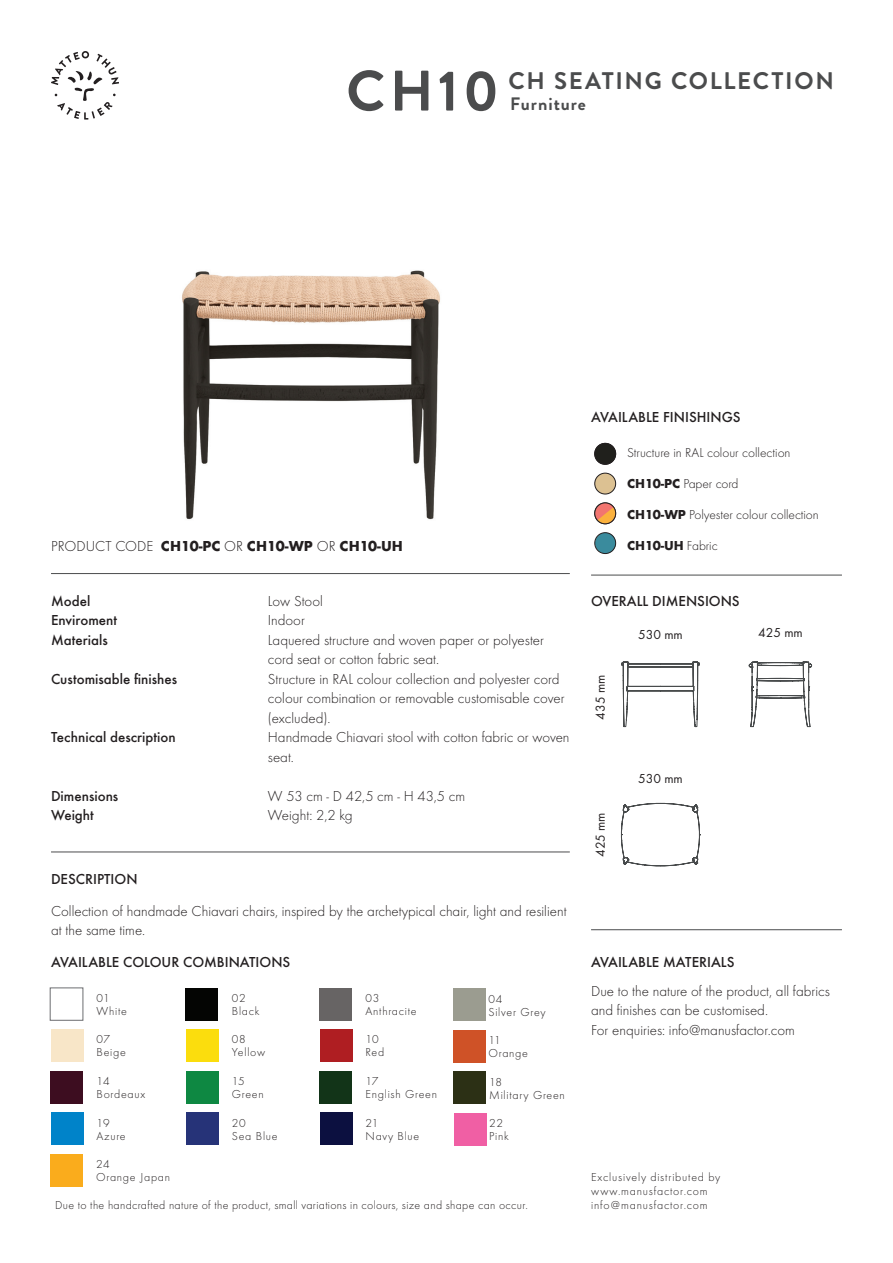
<style>
.page{position:relative;width:893px;height:1263px;background:#fff}
.page>*{position:absolute;margin:0;border:0;box-sizing:border-box;transform-origin:0 0}
.t1{font:700 57px "Brandon Grotesque";color:#4b4c4d}
.t2{font:700 24px "Brandon Grotesque";letter-spacing:.07em;color:#4b4c4d}
.t3{font:700 18px "Brandon Grotesque";letter-spacing:.05em;color:#4b4c4d}
.t4{font:300 15px/19.5px "Futura T";color:#231f20}
.t5{font:500 15px/19.5px "Futura T";color:#231f20}
.t6{font:700 15px "Futura T";color:#231f20}
.t7{font:300 13.5px "Futura T";letter-spacing:-.005em;color:#231f20}
.t8{font:13.5px "Futura T";color:#231f20}
.t9{font:700 13.5px "Futura T";letter-spacing:-.005em;color:#231f20}
.t10{font:300 12px/12.8px "Futura T";letter-spacing:.06em;color:#231f20}
.t11{font:300 12px "Futura T";letter-spacing:.025em;color:#231f20}
.s1{font-weight:300}
.s2{font-weight:700}
</style>
<div class="page">
<svg style="left:51px;top:51px;width:68px;height:68px"></svg>
<img style="left:182px;top:270px;width:258px;height:250px">
<hr style="left:591px;top:575px;width:251px;height:1px;background:#4b4c4d">
<hr style="left:51px;top:851px;width:519px;height:1px;background:#4b4c4d">
<hr style="left:591px;top:929px;width:251px;height:1px;background:#4b4c4d">
<hr style="left:51px;top:573px;width:519px;height:1px;background:#4b4c4d">
<div style="left:595px;top:473px;width:21px;height:21px;background:#dcc192;border-radius:50%"></div>
<div style="left:595px;top:473px;width:21px;height:21px;border:1px solid #231f20;border-radius:50%"></div>
<svg style="left:621px;top:802px;width:79px;height:65px"></svg>
<svg style="left:621px;top:661px;width:79px;height:67px"></svg>
<svg style="left:748px;top:661px;width:64px;height:67px"></svg>
<div style="left:595px;top:443px;width:21px;height:21px;background:#20201c;border-radius:50%"></div>
<div style="left:595px;top:443px;width:21px;height:21px;border:1px solid #231f20;border-radius:50%"></div>
<div style="left:50px;top:987px;width:33px;height:34px;background:#fff;border:1px solid #6c6d70"></div>
<div style="left:51px;top:1029px;width:33px;height:33px;background:#f8e6c8"></div>
<div style="left:51px;top:1071px;width:32px;height:32px;background:#3d0d20"></div>
<div style="left:51px;top:1112px;width:33px;height:33px;background:#0083c9"></div>
<div style="left:185px;top:988px;width:33px;height:32px;background:#040503"></div>
<div style="left:186px;top:1029px;width:33px;height:33px;background:#fbdd0d"></div>
<div style="left:186px;top:1071px;width:33px;height:32px;background:#0e8842"></div>
<div style="left:186px;top:1112px;width:33px;height:33px;background:#263378"></div>
<div style="left:319px;top:988px;width:33px;height:32px;background:#676464"></div>
<div style="left:320px;top:1029px;width:33px;height:33px;background:#af1e22"></div>
<div style="left:319px;top:1071px;width:33px;height:32px;background:#123418"></div>
<div style="left:320px;top:1112px;width:33px;height:33px;background:#0c1040"></div>
<div style="left:51px;top:1154px;width:32px;height:32px;background:#faac1c"></div>
<div style="left:453px;top:989px;width:32px;height:32px;background:#9b9c90"></div>
<div style="left:453px;top:1030px;width:33px;height:33px;background:#cf5227"></div>
<div style="left:453px;top:1072px;width:33px;height:32px;background:#2c3015"></div>
<div style="left:454px;top:1113px;width:33px;height:33px;background:#f05fa4"></div>
<svg style="left:595px;top:503px;width:21px;height:21px"></svg>
<svg style="left:597px;top:507px;width:20px;height:18px"></svg>
<div style="left:595px;top:503px;width:21px;height:21px;border:1px solid #231f20;border-radius:50%"></div>
<div style="left:595px;top:533px;width:21px;height:20px;background:#3a8b9d;border-radius:50%"></div>
<div style="left:595px;top:532px;width:21px;height:22px;border:1px solid #231f20;border-radius:50%"></div>
<h1 class="t1" style="left:346px;top:51px;width:154px">CH10</h1>
<h2 class="t2" style="left:508px;top:64px;width:327px">CH SEATING COLLECTION</h2>
<p class="t3" style="left:510px;top:91px;width:77px">Furniture</p>
<p class="t6" style="left:51px;top:537px;width:353px"><span class="s1">PRODUCT CODE</span> CH10-PC <span class="s1">OR</span> CH10-WP <span class="s1">OR</span> CH10-UH</p>
<p class="t5" style="left:591px;top:407px;width:151px">AVAILABLE FINISHINGS</p>
<p class="t7" style="left:627px;top:444px;width:165px">Structure in RAL colour collection</p>
<p class="t7" style="left:627px;top:476px;width:113px"><span class="s2">CH10-PC</span> Paper cord</p>
<p class="t7" style="left:627px;top:507px;width:193px"><span class="s2">CH10-WP</span> Polyester colour collection</p>
<p class="t9" style="left:627px;top:538px;width:92px">CH10-UH <span class="s1">Fabric</span></p>
<p class="t5" style="left:51px;top:591px;width:68px">Model<br>Enviroment<br>Materials</p>
<p class="t5" style="left:51px;top:669px;width:128px">Customisable finishes</p>
<p class="t5" style="left:51px;top:727px;width:126px">Technical description</p>
<p class="t5" style="left:51px;top:786px;width:69px">Dimensions<br>Weight</p>
<p class="t4" style="left:268px;top:591px;width:303px">Low Stool<br>Indoor<br>Laquered structure and woven paper or polyester cord seat or cotton fabric seat.<br>Structure in RAL colour collection and polyester cord colour combination or removable customisable cover (excluded).<br>Handmade Chiavari stool with cotton fabric or woven seat.</p>
<p class="t4" style="left:268px;top:786px;width:199px">W 53 cm - D 42,5 cm - H 43,5 cm<br>Weight: 2,2 kg</p>
<p class="t5" style="left:51px;top:869px;width:88px">DESCRIPTION</p>
<p class="t4" style="left:51px;top:901px;width:517px">Collection of handmade Chiavari chairs, inspired by the archetypical chair, light and resilient at the same time.</p>
<p class="t5" style="left:51px;top:952px;width:241px">AVAILABLE COLOUR COMBINATIONS</p>
<p class="t10" style="left:97px;top:992px;width:32px">01<br>White</p>
<p class="t10" style="left:97px;top:1032px;width:31px">07<br>Beige</p>
<p class="t10" style="left:97px;top:1075px;width:50px">14<br>Bordeaux</p>
<p class="t10" style="left:97px;top:1116px;width:31px">19<br>Azure</p>
<p class="t10" style="left:232px;top:992px;width:29px">02<br>Black</p>
<p class="t10" style="left:232px;top:1032px;width:35px">08<br>Yellow</p>
<p class="t10" style="left:232px;top:1075px;width:33px">15<br>Green</p>
<p class="t10" style="left:232px;top:1116px;width:47px">20<br>Sea Blue</p>
<p class="t10" style="left:96px;top:1158px;width:75px">24<br>Orange Japan</p>
<p class="t10" style="left:365px;top:992px;width:53px">03<br>Anthracite</p>
<p class="t10" style="left:365px;top:1032px;width:20px">10<br>Red</p>
<p class="t10" style="left:365px;top:1075px;width:73px">17<br>English Green</p>
<p class="t10" style="left:365px;top:1116px;width:55px">21<br>Navy Blue</p>
<p class="t10" style="left:488px;top:993px;width:58px">04<br>Silver Grey</p>
<p class="t10" style="left:488px;top:1033px;width:41px">11<br>Orange</p>
<p class="t10" style="left:489px;top:1076px;width:77px">18<br>Military Green</p>
<p class="t10" style="left:489px;top:1116px;width:21px">22<br>Pink</p>
<p class="t5" style="left:591px;top:591px;width:150px">OVERALL DIMENSIONS</p>
<p class="t8" style="left:592px;top:720px;width:46px;rotate:-90deg">435 mm</p>
<p class="t8" style="left:638px;top:627px;width:46px">530 mm</p>
<p class="t8" style="left:758px;top:625px;width:46px">425 mm</p>
<p class="t8" style="left:592px;top:857px;width:46px;rotate:-90deg">425 mm</p>
<p class="t8" style="left:638px;top:770px;width:46px">530 mm</p>
<p class="t5" style="left:591px;top:952px;width:145px">AVAILABLE MATERIALS</p>
<p class="t4" style="left:591px;top:981px;width:240px">Due to the nature of the product, all fabrics and finishes can be customised.<br>For enquiries: info@manusfactor.com</p>
<p class="t10" style="left:591px;top:1170px;width:131px;line-height:13.5px">Exclusively distributed by www.manusfactor.com</p>
<p class="t11" style="left:55px;top:1198px;width:474px">Due to the handcrafted nature of the product, small variations in colours, size and shape can occur.</p>
<p class="t10" style="left:591px;top:1198px;width:118px">info@manusfactor.com</p>
</div>
